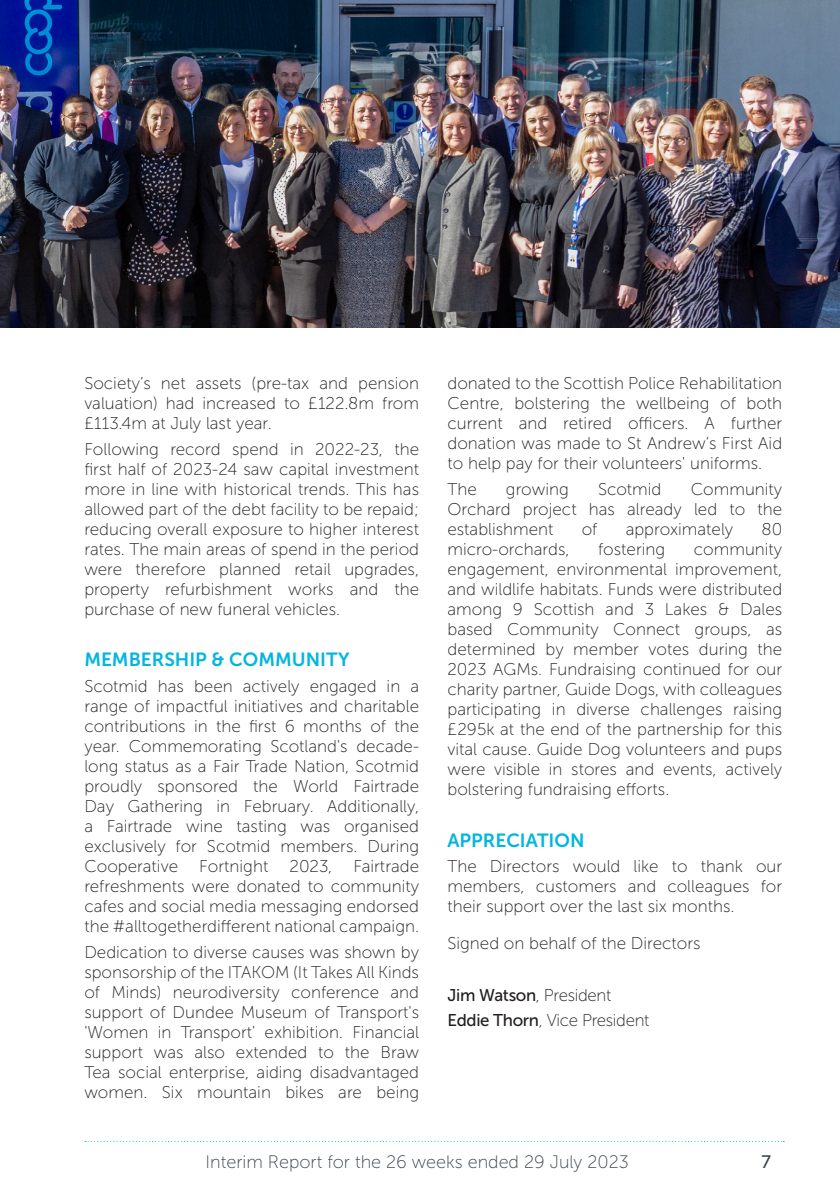
<style>
.page{position:relative;width:840px;height:1191px;background:#fff}
.page>*{position:absolute;margin:0;border:0;box-sizing:border-box;transform-origin:0 0}
.Main_Paragraphs__OpSa{font:19px "Museo Sans 700";color:#02b6df}
.t1{font:18px "Museo Sans 100";color:#3a4452}
.t2{font:18px "Museo Sans 500";color:#3a4452}
.Main_Paragraphs__OpSa-2{font:17px/20px "Museo Sans 100";color:#231f20;text-align:justify}
.Main_Paragraphs__OpSa-3{font:17px "Museo Sans 100";letter-spacing:-.02em;color:#231f20}
.s1{font-family:"Museo Sans 500"}
</style>
<div class="page">
<svg style="left:85px;top:1140px;width:697px;height:1px"></svg>
<img style="left:0;top:0;width:839px;height:327px">
<p class="Main_Paragraphs__OpSa-2" style="left:84px;top:374px;width:336px">Society’s net assets (pre-tax and pension valuation) had increased to £122.8m from £113.4m at July last year.</p>
<p class="Main_Paragraphs__OpSa-2" style="left:84px;top:439px;width:336px">Following record spend in 2022-23, the first half of 2023-24 saw capital investment more in line with historical trends. This has allowed part of the debt facility to be repaid; reducing overall exposure to higher interest rates. The main areas of spend in the period were therefore planned retail upgrades, property refurbishment works and the purchase of new funeral vehicles.</p>
<p class="Main_Paragraphs__OpSa" style="left:84px;top:649px;width:266px">MEMBERSHIP &amp; COMMUNITY</p>
<p class="Main_Paragraphs__OpSa-2" style="left:84px;top:676px;width:336px">Scotmid has been actively engaged in a range of impactful initiatives and charitable contributions in the first 6 months of the year. Commemorating Scotland's decade&shy;long status as a Fair Trade Nation, Scotmid proudly sponsored the World Fairtrade Day Gathering in February. Additionally, a Fairtrade wine tasting was organised exclusively for Scotmid members. During Cooperative Fortnight 2023, Fairtrade refreshments were donated to community cafes and social media messaging endorsed the #alltogetherdifferent national campaign.</p>
<p class="Main_Paragraphs__OpSa-2" style="left:84px;top:942px;width:336px">Dedication to diverse causes was shown by sponsorship of the ITAKOM (It Takes All Kinds of Minds) neurodiversity conference and support of Dundee Museum of Transport's 'Women in Transport' exhibition. Financial support was also extended to the Braw Tea social enterprise, aiding disadvantaged women. Six mountain bikes are being</p>
<p class="Main_Paragraphs__OpSa-2" style="left:447px;top:374px;width:336px">donated to the Scottish Police Rehabilitation Centre, bolstering the wellbeing of both current and retired officers. A further donation was made to St Andrew’s First Aid to help pay for their volunteers' uniforms.</p>
<p class="Main_Paragraphs__OpSa-2" style="left:447px;top:479px;width:31px">The</p>
<p class="Main_Paragraphs__OpSa-2" style="left:505px;top:479px;width:64px">growing</p>
<p class="Main_Paragraphs__OpSa-2" style="left:597px;top:479px;width:65px">Scotmid</p>
<p class="Main_Paragraphs__OpSa-2" style="left:447px;top:479px;width:336px;text-indent:243px">Community Orchard project has already led to the establishment</p>
<p class="Main_Paragraphs__OpSa-2" style="left:581px;top:519px;width:17px">of</p>
<p class="Main_Paragraphs__OpSa-2" style="left:625px;top:519px;width:109px">approximately</p>
<p class="Main_Paragraphs__OpSa-2" style="left:761px;top:519px;width:22px">80</p>
<p class="Main_Paragraphs__OpSa-2" style="left:447px;top:539px;width:123px">micro-orchards,</p>
<p class="Main_Paragraphs__OpSa-2" style="left:598px;top:539px;width:68px">fostering</p>
<p class="Main_Paragraphs__OpSa-2" style="left:447px;top:539px;width:336px;text-indent:246px">community engagement, environmental improvement, and wildlife habitats. Funds were distributed among 9 Scottish and 3 Lakes &amp; Dales based Community Connect groups, as determined by member votes during the 2023 AGMs. Fundraising continued for our charity partner, Guide Dogs, with colleagues participating in diverse challenges raising £295k at the end of the partnership for this vital cause. Guide Dog volunteers and pups were visible in stores and events, actively bolstering fundraising efforts.</p>
<p class="Main_Paragraphs__OpSa" style="left:447px;top:829px;width:138px">APPRECIATION</p>
<p class="Main_Paragraphs__OpSa-2" style="left:447px;top:856px;width:336px">The Directors would like to thank our members, customers and colleagues for their support over the last six months.</p>
<p class="Main_Paragraphs__OpSa-2" style="left:447px;top:933px;width:254px">Signed on behalf of the Directors</p>
<p class="Main_Paragraphs__OpSa-3" style="left:447px;top:985px;width:165px"><span class="s1">Jim Watson</span>, President</p>
<p class="Main_Paragraphs__OpSa-3" style="left:447px;top:1011px;width:203px"><span class="s1">Eddie Thorn</span>, Vice President</p>
<p class="t1" style="left:205px;top:1152px;width:424px">Interim Report for the 26 weeks ended 29 July 2023</p>
<p class="t2" style="left:761px;top:1151px;width:11px">7</p>
</div>
